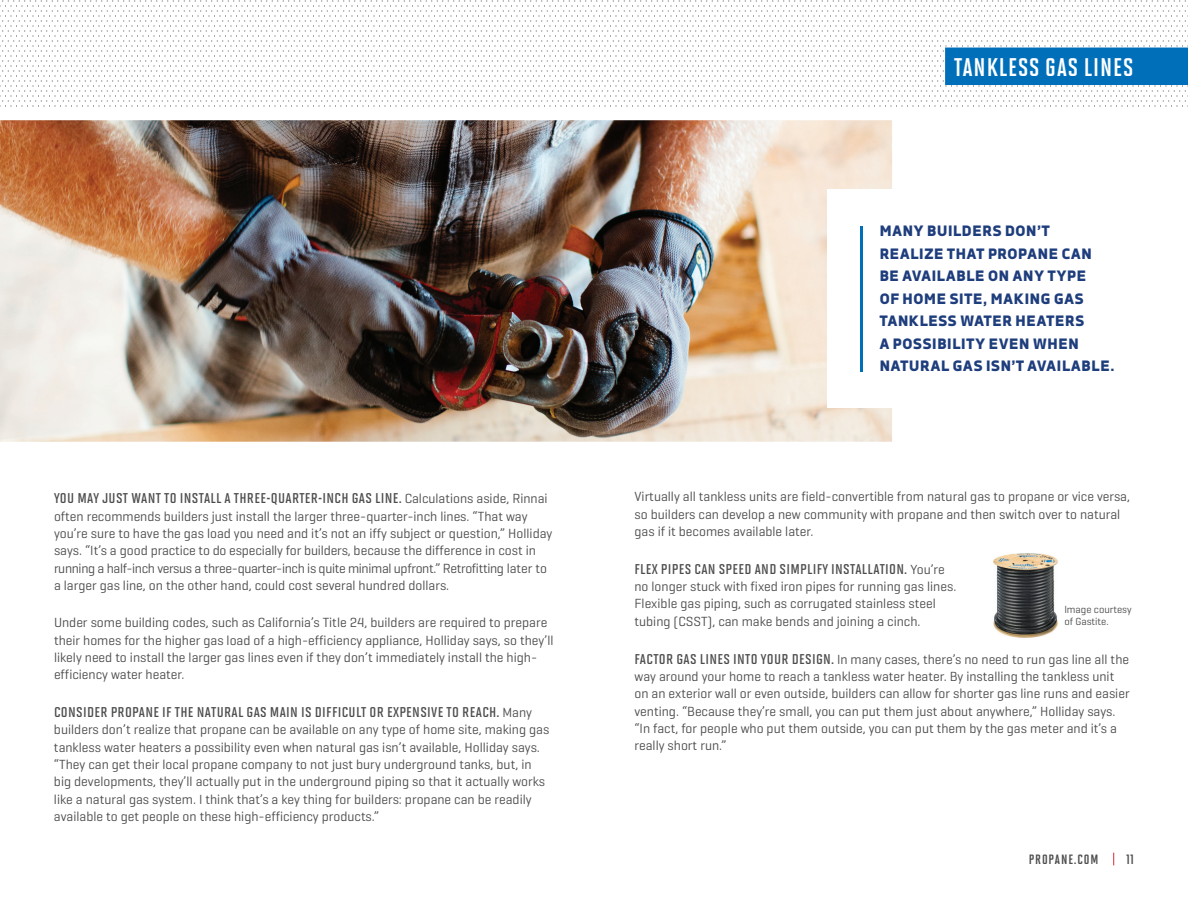
<style>
.page{position:relative;width:1188px;height:918px;background:#fff}
.page>*{position:absolute;margin:0;border:0;box-sizing:border-box;transform-origin:0 0}
.t1{font:700 25.5px "Solano Gothic Sc Pro";letter-spacing:.04em;color:#fff}
.t2{font:16.5px "Solano Gothic Sc Pro Sb Cap";letter-spacing:.02em;color:#4b4c4d}
.t3{font:800 15px/22.5px "Decima Nova";letter-spacing:.005em;color:#1e3d7c}
.t4{font:13.5px/17.2px "Geogrotesque";color:#4b4c4d}
.t5{font:13.5px "Solano Gothic Sc Pro Bd SC";letter-spacing:.065em;color:#4b4c4d}
.t6{font:700 13.5px "Solano Gothic Sc Pro";color:#4b4c4d}
.t7{font:10.5px/12px "Geogrotesque";color:#4b4c4d}
.s1{font-family:"Geogrotesque";font-size:13.5px}
.s2{font-family:"Solano Gothic Sc Pro Sb Cap";font-size:16.5px}
</style>
<div class="page">
<svg style="left:0;top:0;width:1188px;height:107px"></svg>
<svg style="left:1113px;top:853px;width:1px;height:12px"></svg>
<img style="left:0;top:120px;width:892px;height:322px">
<div style="left:827px;top:189px;width:151px;height:218px;background:#fff"></div>
<img style="left:993px;top:553px;width:65px;height:85px">
<div style="left:945px;top:48px;width:243px;height:37px;background:#006fba"></div>
<hr style="left:860px;top:226px;width:2px;height:145px;background:#006fba">
<p class="t2" style="left:54px;top:489px;width:495px">YOU MAY JUST WANT TO INSTALL A THREE-QUARTER-INCH GAS LINE. <span class="s1">Calculations aside, Rinnai</span></p>
<p class="t4" style="left:54px;top:507px;width:500px">often recommends builders just install the larger three-quarter-inch lines. “That way you’re sure to have the gas load you need and it’s not an iffy subject or question,” Holliday says. “It’s a good practice to do especially for builders, because the difference in cost in running a half-inch versus a three-quarter-inch is quite minimal upfront.” Retrofitting later to a larger gas line, on the other hand, could cost several hundred dollars.</p>
<p class="t4" style="left:54px;top:614px;width:501px">Under some building codes, such as California’s Title 24, builders are required to prepare their homes for the higher gas load of a high-efficiency appliance, Holliday says, so they’ll likely need to install the larger gas lines even if they don’t immediately install the high&shy;efficiency water heater.</p>
<p class="t2" style="left:54px;top:702px;width:480px">CONSIDER PROPANE IF THE NATURAL GAS MAIN IS DIFFICULT OR EXPENSIVE TO REACH. <span class="s1">Many</span></p>
<p class="t4" style="left:54px;top:721px;width:497px">builders don’t realize that propane can be available on any type of home site, making gas tankless water heaters a possibility even when natural gas isn’t available, Holliday says. “They can get their local propane company to not just bury underground tanks, but, in big developments, they’ll actually put in the underground piping so that it actually works like a natural gas system. I think that’s a key thing for builders: propane can be readily available to get people on these high-efficiency products.”</p>
<h1 class="t1" style="left:954px;top:53px;width:181px">TANKLESS GAS LINES</h1>
<p class="t3" style="left:879px;top:220px;width:237px">MANY BUILDERS DON’T<br>REALIZE THAT PROPANE CAN<br>BE AVAILABLE ON ANY TYPE<br>OF HOME SITE, MAKING GAS<br>TANKLESS WATER HEATERS<br>A POSSIBILITY EVEN WHEN<br>NATURAL GAS ISN’T AVAILABLE.</p>
<p class="t4" style="left:634px;top:488px;width:497px">Virtually all tankless units are field-convertible from natural gas to propane or vice versa, so builders can develop a new community with propane and then switch over to natural gas if it becomes available later.</p>
<p class="t2" style="left:634px;top:559px;width:312px">FLEX PIPES CAN SPEED AND SIMPLIFY INSTALLATION. <span class="s1">You’re</span></p>
<p class="t4" style="left:634px;top:578px;width:323px">no longer stuck with fixed iron pipes for running gas lines.<br>Flexible gas piping, such as corrugated stainless steel tubing (CSST), can make bends and joining a cinch.</p>
<p class="t4" style="left:634px;top:650px;width:497px"><span class="s2">FACTOR GAS LINES INTO YOUR DESIGN.</span> In many cases, there’s no need to run gas line all the way around your home to reach a tankless water heater. By installing the tankless unit on an exterior wall or even outside, builders can allow for shorter gas line runs and easier venting. “Because they’re small, you can put them just about anywhere,” Holliday says. “In fact, for people who put them outside, you can put them by the gas meter and it’s a really short run.”</p>
<p class="t7" style="left:1064px;top:603px;width:69px">Image courtesy of Gastite.</p>
<p class="t5" style="left:1029px;top:852px;width:71px">PROPANE.COM</p>
<p class="t6" style="left:1126px;top:852px;width:9px">11</p>
</div>
